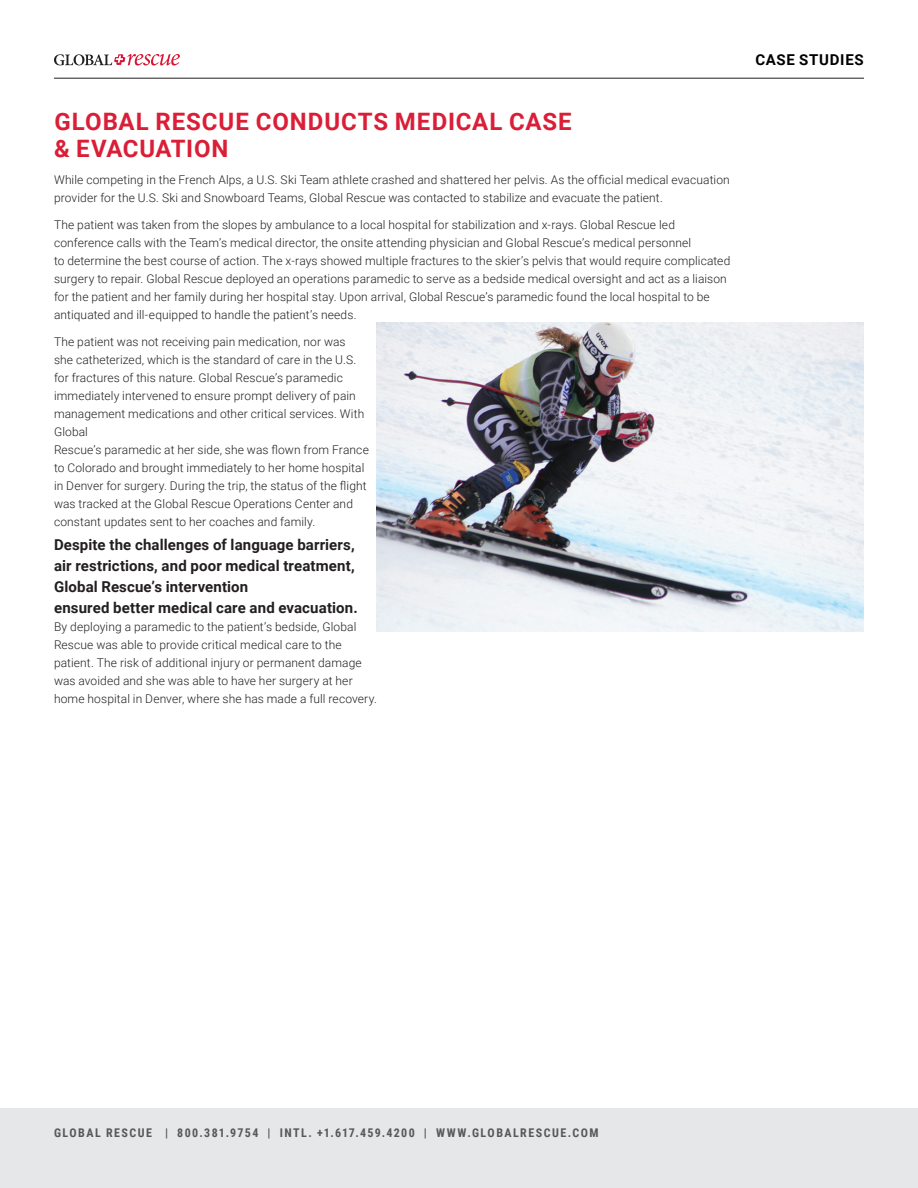
<style>
.page{position:relative;width:918px;height:1188px;background:#fff}
.page>*{position:absolute;margin:0;border:0;box-sizing:border-box;transform-origin:0 0}
.t1{font:700 24px/27px "Roboto";letter-spacing:.035em;color:#da1e37}
.t2{font:700 15px/21px "Roboto";letter-spacing:.01em;color:#231f20}
.t3{font:700 15px "Roboto";letter-spacing:.045em;color:#000}
.t4{font:300 12px/18px "Roboto";letter-spacing:.01em;color:#231f20}
.t5{font:700 12px "Roboto Condensed";letter-spacing:.12em;color:#57585a}
</style>
<div class="page">
<div style="left:0;top:1108px;width:918px;height:80px;background:#e6e7e9"></div>
<hr style="left:54px;top:78px;width:810px;height:1px;background:#231f20">
<svg style="left:54px;top:54px;width:126px;height:11px"></svg>
<img style="left:377px;top:322px;width:487px;height:310px">
<h1 class="t1" style="left:54px;top:107px;width:519px">GLOBAL RESCUE CONDUCTS MEDICAL CASE &amp; EVACUATION</h1>
<p class="t4" style="left:54px;top:171px;width:677px">While competing in the French Alps, a U.S. Ski Team athlete crashed and shattered her pelvis. As the official medical evacuation provider for the U.S. Ski and Snowboard Teams, Global Rescue was contacted to stabilize and evacuate the patient.</p>
<p class="t4" style="left:54px;top:216px;width:678px">The patient was taken from the slopes by ambulance to a local hospital for stabilization and x-rays. Global Rescue led conference calls with the Team’s medical director, the onsite attending physician and Global Rescue’s medical personnel<br>to determine the best course of action. The x-rays showed multiple fractures to the skier’s pelvis that would require complicated surgery to repair. Global Rescue deployed an operations paramedic to serve as a bedside medical oversight and act as a liaison for the patient and her family during her hospital stay. Upon arrival, Global Rescue’s paramedic found the local hospital to be antiquated and ill-equipped to handle the patient’s needs.</p>
<p class="t4" style="left:54px;top:333px;width:316px">The patient was not receiving pain medication, nor was<br>she catheterized, which is the standard of care in the U.S. for fractures of this nature. Global Rescue’s paramedic immediately intervened to ensure prompt delivery of pain management medications and other critical services. With Global<br>Rescue’s paramedic at her side, she was flown from France to Colorado and brought immediately to her home hospital in Denver for surgery. During the trip, the status of the flight was tracked at the Global Rescue Operations Center and constant updates sent to her coaches and family.</p>
<p class="t2" style="left:54px;top:534px;width:305px">Despite the challenges of language barriers, air restrictions, and poor medical treatment, Global Rescue’s intervention<br>ensured better medical care and evacuation.</p>
<p class="t4" style="left:54px;top:618px;width:324px">By deploying a paramedic to the patient’s bedside, Global Rescue was able to provide critical medical care to the patient. The risk of additional injury or permanent damage was avoided and she was able to have her surgery at her home hospital in Denver, where she has made a full recovery.</p>
<p class="t3" style="left:755px;top:49px;width:110px">CASE STUDIES</p>
<p class="t5" style="left:54px;top:1124px;width:546px">GLOBAL RESCUE | 800.381.9754 | INTL. +1.617.459.4200 | WWW.GLOBALRESCUE.COM</p>
</div>
